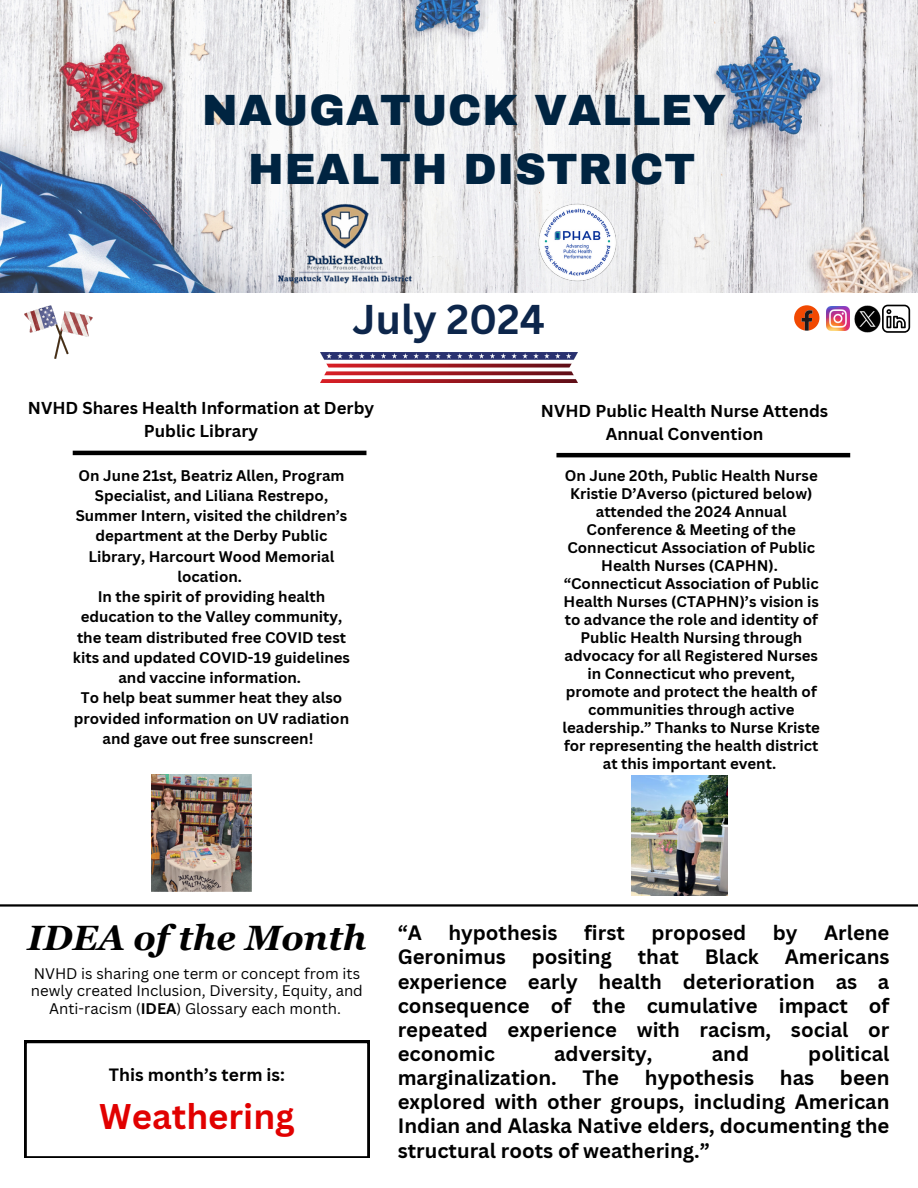
<style>
.page{position:relative;width:918px;height:1188px;background:#fff}
.page>*{position:absolute;margin:0;border:0;box-sizing:border-box;transform-origin:0 0}
.t1{font:900 42.75px/59.7px "Archivo";letter-spacing:.02em;color:#002441;text-align:center}
.t2{font:700 40.5px "Canva Sans";color:#0d264b}
.t3{font:italic 700 35.1px "Georgia Pro";color:#000}
.t4{font:700 34.8px "Canva Sans";color:#e10000}
.t5{font:700 20.25px/24.2px "Canva Sans";color:#000;text-align:justify}
.t6{font:700 17.4px "Canva Sans";color:#000}
.t7{font:700 16.8px/22.5px "Canva Sans";color:#000;text-align:center}
.t8{font:700 15px/18px "Canva Sans";color:#000;text-align:center}
.t9{font:15px/17.4px "Canva Sans";color:#000;text-align:center}
.s1{font-weight:700}
</style>
<div class="page">
<img style="left:0;top:0;width:918px;height:292px">
<svg style="left:794px;top:305px;width:25px;height:26px"></svg>
<img style="left:826px;top:307px;width:19px;height:23px">
<img style="left:845px;top:304px;width:44px;height:29px">
<svg style="left:882px;top:305px;width:28px;height:28px"></svg>
<hr style="left:0;top:904px;width:918px;height:3px;background:#000">
<img style="left:537px;top:202px;width:82px;height:80px">
<img style="left:275px;top:202px;width:143px;height:83px">
<hr style="left:556px;top:453px;width:294px;height:4px;background:#000">
<hr style="left:73px;top:451px;width:293px;height:4px;background:#000">
<svg style="left:25px;top:1041px;width:344px;height:117px"></svg>
<img style="left:25px;top:305px;width:67px;height:53px">
<img style="left:320px;top:353px;width:258px;height:29px">
<img style="left:151px;top:774px;width:100px;height:117px">
<img style="left:632px;top:775px;width:95px;height:121px">
<p class="t1" style="left:202px;top:80px;width:526px">NAUGATUCK VALLEY<br>HEALTH DISTRICT</p>
<p class="t2" style="left:352px;top:291px;width:194px">July 2024</p>
<p class="t7" style="left:28px;top:396px;width:348px">NVHD Shares Health Information at Derby<br>Public Library</p>
<h3 class="t8" style="left:73px;top:465px;width:279px;line-height:20.2px">On June 21st, Beatriz Allen, Program<br>Specialist, and Liliana Restrepo,<br>Summer Intern, visited the children’s department at the Derby Public<br>Library, Harcourt Wood Memorial location.<br>In the spirit of providing health education to the Valley community, the team distributed free COVID test kits and updated COVID-19 guidelines and vaccine information.<br>To help beat summer heat they also provided information on UV radiation and gave out free sunscreen!</h3>
<h6 class="t7" style="left:541px;top:400px;width:289px">NVHD Public Health Nurse Attends<br>Annual Convention</h6>
<p class="t8" style="left:563px;top:466px;width:259px">On June 20th, Public Health Nurse<br>Kristie D’Averso (pictured below) attended the 2024 Annual<br>Conference &amp; Meeting of the<br>Connecticut Association of Public<br>Health Nurses (CAPHN). “Connecticut Association of Public<br>Health Nurses (CTAPHN)’s vision is to advance the role and identity of<br>Public Health Nursing through advocacy for all Registered Nurses in Connecticut who prevent, promote and protect the health of communities through active leadership.” Thanks to Nurse Kriste for representing the health district at this important event.</p>
<p class="t3" style="left:28px;top:918px;width:340px">IDEA of the Month</p>
<p class="t9" style="left:31px;top:964px;width:334px">NVHD is sharing one term or concept from its newly created Inclusion, Diversity, Equity, and<br>Anti-racism (<span class="s1">IDEA</span>) Glossary each month.</p>
<h5 class="t6" style="left:109px;top:1063px;width:178px">This month’s term is:</h5>
<h5 class="t4" style="left:99px;top:1092px;width:197px">Weathering</h5>
<h6 class="t5" style="left:398px;top:920px;width:26px">“A</h6>
<h6 class="t5" style="left:448px;top:920px;width:111px">hypothesis</h6>
<h6 class="t5" style="left:584px;top:920px;width:42px">first</h6>
<h6 class="t5" style="left:651px;top:920px;width:96px">proposed</h6>
<h6 class="t5" style="left:773px;top:920px;width:26px">by</h6>
<h6 class="t5" style="left:824px;top:920px;width:67px">Arlene</h6>
<h6 class="t5" style="left:398px;top:944px;width:110px">Geronimus</h6>
<h6 class="t5" style="left:532px;top:944px;width:82px">positing</h6>
<h6 class="t5" style="left:638px;top:944px;width:43px">that</h6>
<h6 class="t5" style="left:705px;top:944px;width:56px">Black</h6>
<h6 class="t5" style="left:398px;top:944px;width:493px;text-indent:387px">Americans experience early health deterioration as a consequence of the cumulative impact of repeated experience with racism, social or economic</h6>
<h6 class="t5" style="left:554px;top:1041px;width:100px">adversity,</h6>
<h6 class="t5" style="left:712px;top:1041px;width:39px">and</h6>
<h6 class="t5" style="left:808px;top:1041px;width:83px">political</h6>
<h6 class="t5" style="left:398px;top:1065px;width:161px">marginalization.</h6>
<h6 class="t5" style="left:583px;top:1065px;width:38px">The</h6>
<h6 class="t5" style="left:645px;top:1065px;width:111px">hypothesis</h6>
<h6 class="t5" style="left:780px;top:1065px;width:36px">has</h6>
<h6 class="t5" style="left:398px;top:1065px;width:493px;text-indent:442px">been explored with other groups, including American Indian and Alaska Native elders, documenting the structural roots of weathering.”</h6>
</div>
